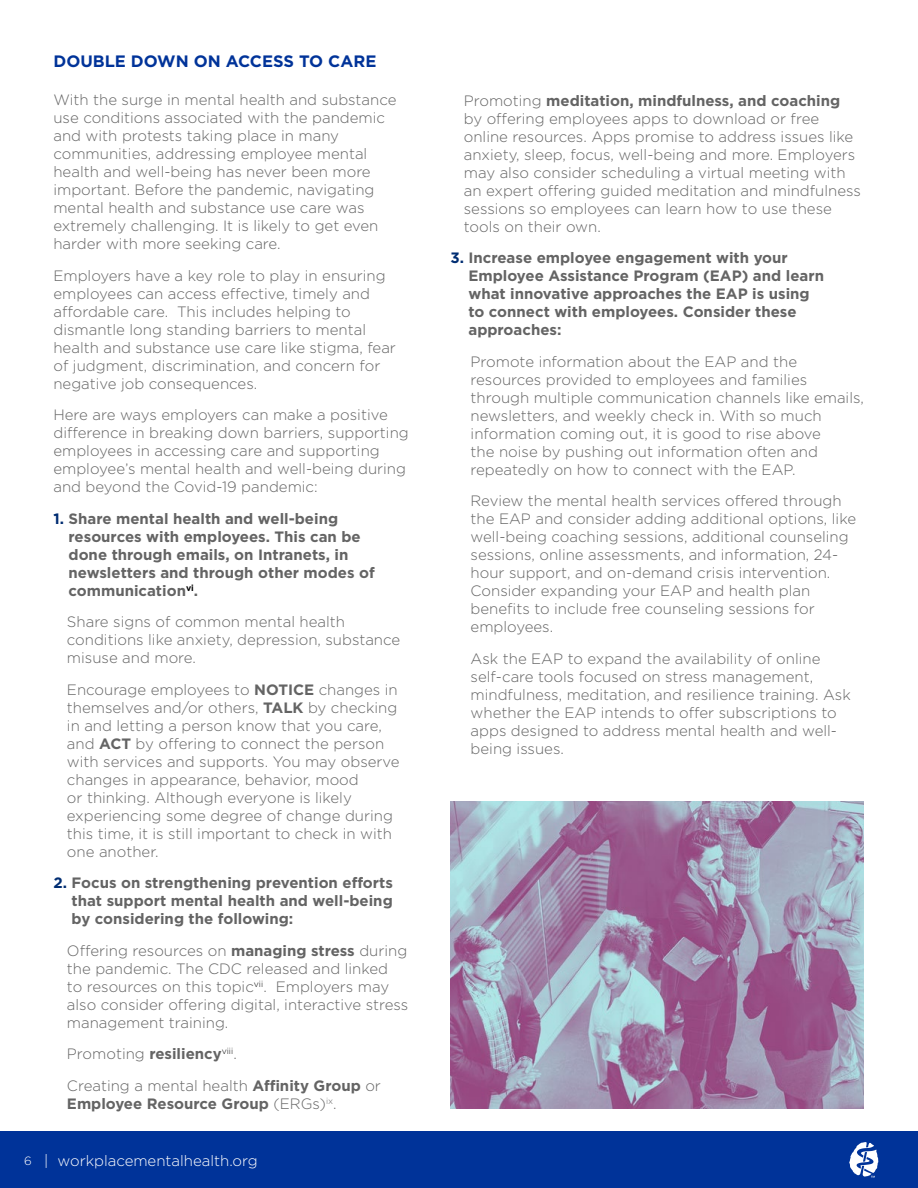
<style>
.page{position:relative;width:918px;height:1188px;background:#fff}
.page>*{position:absolute;margin:0;border:0;box-sizing:border-box;transform-origin:0 0}
.t1{font:700 16.5px "Gotham";color:#039}
.t2{font:300 15px/18px "Gotham";color:#646464}
.t3{font:700 15px/18px "Gotham";color:#646464}
.t4{font:300 15px "Gotham";color:#fff}
.s1{color:#002d72}
.s2{font-weight:700}
.s3{font-weight:300}
.s4{font-size:12px}
</style>
<div class="page">
<div style="left:0;top:1132px;width:918px;height:56px;background:#039"></div>
<svg style="left:849px;top:1142px;width:29px;height:36px"></svg>
<img style="left:450px;top:801px;width:414px;height:307px">
<p class="t1" style="left:53px;top:50px;width:324px">DOUBLE DOWN ON ACCESS TO CARE</p>
<p class="t2" style="left:53px;top:91px;width:345px">With the surge in mental health and substance use conditions associated with the pandemic and with protests taking place in many communities, addressing employee mental health and well-being has never been more important. Before the pandemic, navigating mental health and substance use care was extremely challenging. It is likely to get even harder with more seeking care.</p>
<p class="t2" style="left:53px;top:266px;width:344px">Employers have a key role to play in ensuring employees can access effective, timely and affordable care. This includes helping to dismantle long standing barriers to mental health and substance use care like stigma, fear of judgment, discrimination, and concern for negative job consequences.</p>
<p class="t2" style="left:53px;top:406px;width:357px">Here are ways employers can make a positive difference in breaking down barriers, supporting employees in accessing care and supporting employee’s mental health and well-being during and beyond the Covid-19 pandemic:</p>
<p class="t3" style="left:69px;top:510px;width:308px;text-indent:-15px"><span class="s1">1.</span> Share mental health and well-being resources with employees. This can be done through emails, on Intranets, in newsletters and through other modes of communication<sup>vi</sup>.</p>
<p class="t2" style="left:67px;top:613px;width:335px">Share signs of common mental health conditions like anxiety, depression, substance misuse and more.</p>
<p class="t2" style="left:67px;top:680px;width:334px">Encourage employees to <span class="s2">NOTICE</span> changes in themselves and/or others, <span class="s2">TALK</span> by checking in and letting a person know that you care, and <span class="s2">ACT</span> by offering to connect the person with services and supports. You may observe changes in appearance, behavior, mood<br>or thinking. Although everyone is likely experiencing some degree of change during this time, it is still important to check in with one another.</p>
<p class="t3" style="left:72px;top:874px;width:323px;text-align:justify;text-indent:-18px"><span class="s1">2.</span> Focus on strengthening prevention efforts that support mental health and well-being by considering the following:</p>
<p class="t2" style="left:67px;top:941px;width:343px">Offering resources on <span class="s2">managing stress</span> during the pandemic. The CDC released and linked<br>to resources on this topic<sup>vii</sup>. Employers may also consider offering digital, interactive stress management training.</p>
<p class="t2" style="left:67px;top:1038px;width:315px;line-height:31.5px">Promoting <span class="s2">resiliency</span><sup>viii</sup>.<br>Creating a mental health <span class="s2">Affinity Group</span> or</p>
<p class="t3" style="left:67px;top:1095px;width:271px">Employee Resource Group <span class="s3">(ERGs)</span><sup>ix</sup><span class="s3">.</span></p>
<p class="t4" style="left:24px;top:1151px;width:235px"><span class="s4">6</span> | workplacementalhealth.org</p>
<p class="t2" style="left:464px;top:91px;width:399px">Promoting <span class="s2">meditation, mindfulness, and coaching </span>by offering employees apps to download or free online resources. Apps promise to address issues like anxiety, sleep, focus, well-being and more. Employers may also consider scheduling a virtual meeting with an expert offering guided meditation and mindfulness sessions so employees can learn how to use these tools on their own.</p>
<p class="t3" style="left:468px;top:249px;width:357px;text-indent:-18px"><span class="s1">3.</span> Increase employee engagement with your Employee Assistance Program (EAP) and learn what innovative approaches the EAP is using to connect with employees. Consider these approaches:</p>
<p class="t2" style="left:471px;top:352px;width:395px">Promote information about the EAP and the resources provided to employees and families through multiple communication channels like emails, newsletters, and weekly check in. With so much information coming out, it is good to rise above<br>the noise by pushing out information often and repeatedly on how to connect with the EAP.</p>
<p class="t2" style="left:471px;top:491px;width:387px">Review the mental health services offered through the EAP and consider adding additional options, like well-being coaching sessions, additional counseling sessions, online assessments, and information, 24- hour support, and on-demand crisis intervention.<br>Consider expanding your EAP and health plan benefits to include free counseling sessions for employees.</p>
<p class="t2" style="left:471px;top:649px;width:382px">Ask the EAP to expand the availability of online self-care tools focused on stress management, mindfulness, meditation, and resilience training. Ask whether the EAP intends to offer subscriptions to apps designed to address mental health and well&shy;being issues.</p>
</div>
